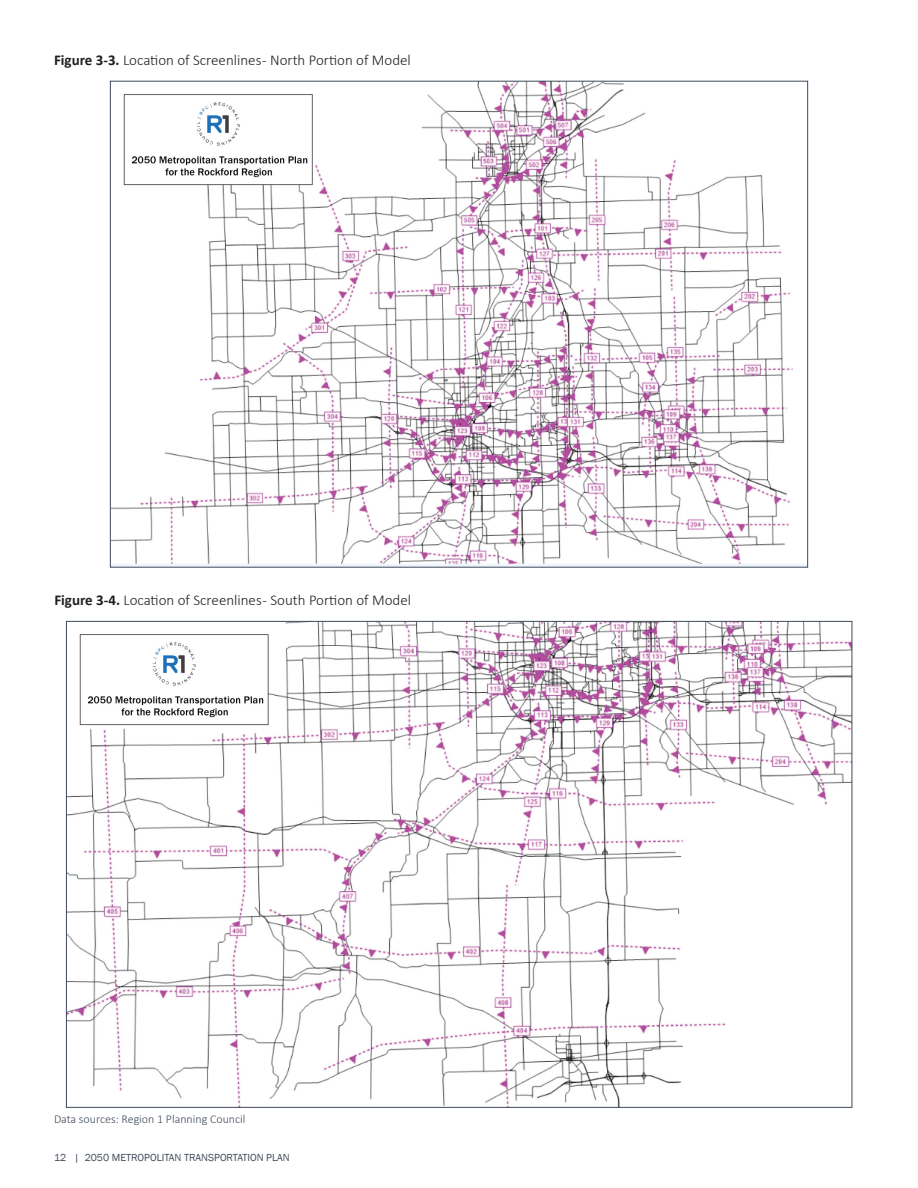
<style>
.page{position:relative;width:918px;height:1188px;background:#fff}
.page>*{position:absolute;margin:0;border:0;box-sizing:border-box;transform-origin:0 0}
.t1{font:300 15px "Calibri";color:#231f20}
.t2{font:300 12px "Calibri";color:#3f4a5b}
.t3{font:10.5px "Franklin Gothic";color:#3f4a5b}
.s1{font-weight:700}
</style>
<div class="page">
<img style="left:112px;top:83px;width:694px;height:482px">
<img style="left:68px;top:623px;width:782px;height:483px">
<p class="t1" style="left:54px;top:51px;width:358px"><span class="s1">Figure 3-3.</span> Location of Screenlines - North Portion of Model</p>
<p class="t1" style="left:54px;top:591px;width:358px"><span class="s1">Figure 3-4.</span> Location of Screenlines - South Portion of Model</p>
<p class="t2" style="left:54px;top:1111px;width:193px">Data sources: Region 1 Planning Council</p>
<p class="t3" style="left:54px;top:1151px;width:237px">12 | 2050 METROPOLITAN TRANSPORTATION PLAN</p>
</div>
